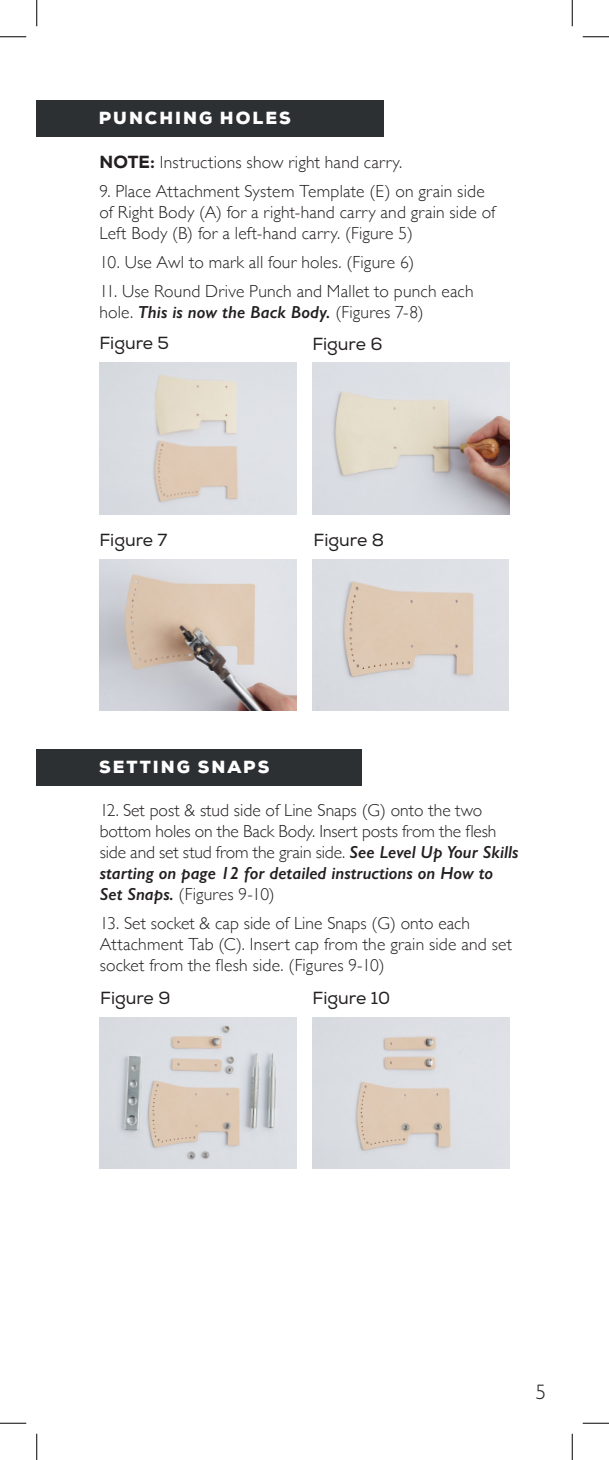
<style>
.page{position:relative;width:609px;height:1460px;background:#fff}
.page>*{position:absolute;margin:0;border:0;box-sizing:border-box;transform-origin:0 0}
.t1{font:300 21px "Gill Sans Nova";color:#231f20}
.t2{font:300 17.5px/21px "Gill Sans";letter-spacing:.01em;color:#231f20}
.t3{font:17.5px "Nexa";color:#231f20}
.t4{font:900 17.5px "Nexa";letter-spacing:.115em;color:#fff}
.s1{font-family:"Nexa";font-weight:800}
.s2{font-weight:600;font-style:italic}
</style>
<div class="page">
<div style="left:37px;top:749px;width:325px;height:36px;background:#2d3032"></div>
<div style="left:36px;top:100px;width:348px;height:36px;background:#2d3032"></div>
<img style="left:99px;top:363px;width:198px;height:151px">
<img style="left:99px;top:560px;width:198px;height:151px">
<img style="left:312px;top:363px;width:197px;height:151px">
<img style="left:312px;top:560px;width:197px;height:151px">
<img style="left:313px;top:1017px;width:196px;height:151px">
<img style="left:100px;top:1017px;width:197px;height:151px">
<svg style="left:0;top:36px;width:26px;height:1px"></svg>
<svg style="left:583px;top:36px;width:26px;height:1px"></svg>
<svg style="left:0;top:1422px;width:26px;height:1px"></svg>
<svg style="left:583px;top:1422px;width:26px;height:1px"></svg>
<svg style="left:36px;top:0;width:1px;height:26px"></svg>
<svg style="left:36px;top:1433px;width:1px;height:27px"></svg>
<svg style="left:572px;top:0;width:1px;height:26px"></svg>
<svg style="left:572px;top:1433px;width:1px;height:27px"></svg>
<p class="t4" style="left:99px;top:107px;width:193px">PUNCHING HOLES</p>
<p class="t2" style="left:99px;top:151px;width:304px"><span class="s1">NOTE:</span> Instructions show right hand carry.</p>
<p class="t2" style="left:99px;top:180px;width:398px">9. Place Attachment System Template (E) on grain side of Right Body (A) for a right-hand carry and grain side of<br>Left Body (B) for a left-hand carry. (Figure 5)</p>
<p class="t2" style="left:99px;top:251px;width:316px">10. Use Awl to mark all four holes. (Figure 6)</p>
<p class="t2" style="left:99px;top:280px;width:376px">11. Use Round Drive Punch and Mallet to punch each hole. <span class="s2">This is now the Back Body.</span> (Figures 7-8)</p>
<p class="t3" style="left:99px;top:333px;width:71px">Figure 5</p>
<p class="t3" style="left:312px;top:333px;width:72px">Figure 6</p>
<p class="t3" style="left:99px;top:529px;width:70px">Figure 7</p>
<p class="t3" style="left:314px;top:529px;width:72px">Figure 8</p>
<p class="t4" style="left:99px;top:755px;width:172px">SETTING SNAPS</p>
<p class="t2" style="left:100px;top:799px;width:420px">12. Set post &amp; stud side of Line Snaps (G) onto the two bottom holes on the Back Body. Insert posts from the flesh side and set stud from the grain side. <span class="s2">See Level Up Your Skills starting on page 12 for detailed instructions on How to Set Snaps.</span> (Figures 9-10)</p>
<p class="t2" style="left:100px;top:912px;width:414px">13. Set socket &amp; cap side of Line Snaps (G) onto each<br>Attachment Tab (C). Insert cap from the grain side and set socket from the flesh side. (Figures 9-10)</p>
<p class="t3" style="left:100px;top:987px;width:72px">Figure 9</p>
<p class="t3" style="left:313px;top:987px;width:79px">Figure 10</p>
<p class="t1" style="left:536px;top:1379px;width:12px">5</p>
</div>
